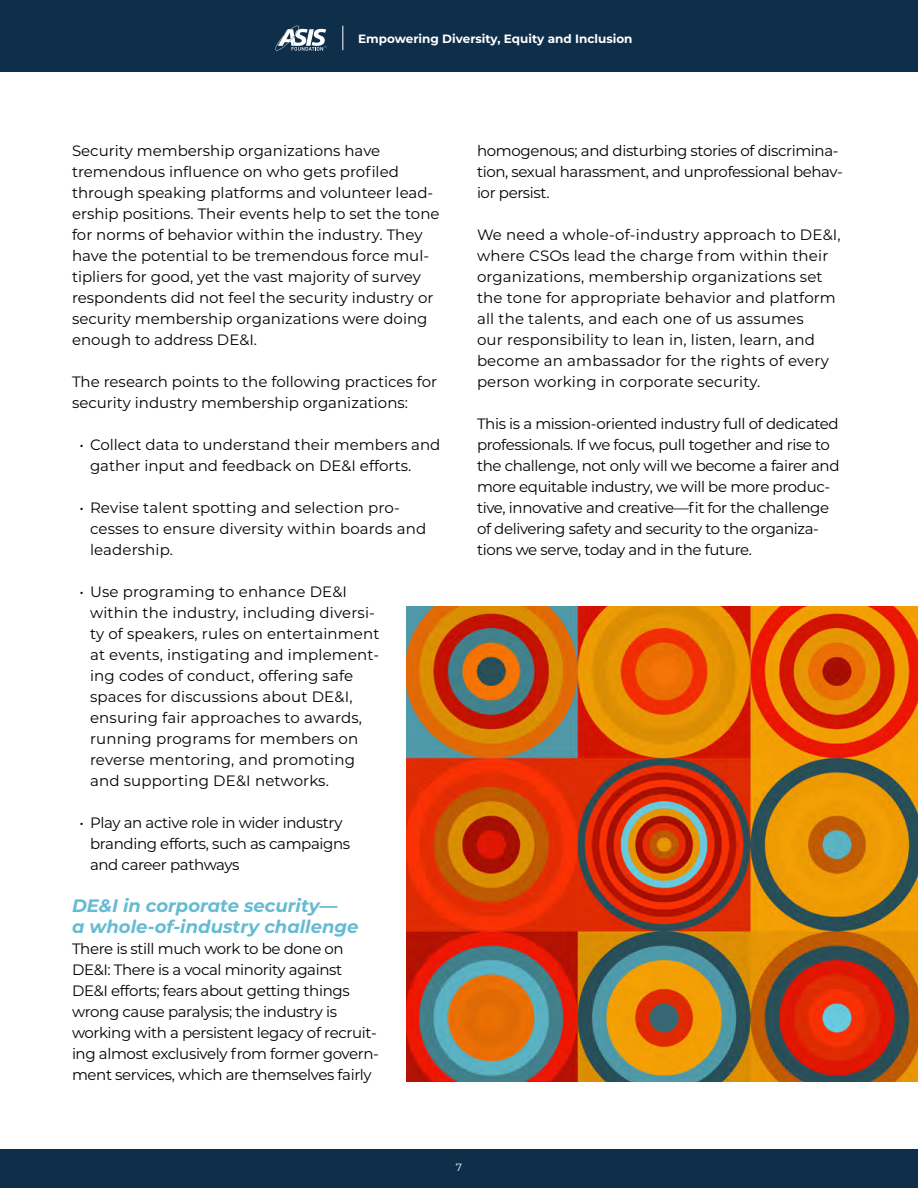
<style>
.page{position:relative;width:918px;height:1188px;background:#fff}
.page>*{position:absolute;margin:0;border:0;box-sizing:border-box;transform-origin:0 0}
.t1{font:italic 700 18px/21px "Montserrat";color:#65bbd2}
.t2{font:15px/21px "Montserrat";color:#000}
.t3{font:15px/21px "Montserrat";letter-spacing:-.025em;color:#000}
.t4{font:700 12px "Montserrat";color:#fff}
.t5{font:10.5px "Montserrat";color:#fff}
</style>
<div class="page">
<div style="left:0;top:1149px;width:918px;height:39px;background:#0f2e4a"></div>
<div style="left:0;top:0;width:918px;height:72px;background:#0f2e4a"></div>
<svg style="left:275px;top:26px;width:51px;height:25px"></svg>
<svg style="left:342px;top:26px;width:1px;height:24px"></svg>
<img style="left:407px;top:607px;width:511px;height:475px">
<p class="t4" style="left:358px;top:30px;width:276px">Empowering Diversity, Equity and Inclusion</p>
<p class="t2" style="left:72px;top:140px;width:369px">Security membership organizations have tremendous influence on who gets profiled through speaking platforms and volunteer lead&shy;ership positions. Their events help to set the tone for norms of behavior within the industry. They have the potential to be tremendous force mul&shy;tipliers for good, yet the vast majority of survey respondents did not feel the security industry or security membership organizations were doing enough to address DE&amp;I.</p>
<p class="t2" style="left:72px;top:371px;width:367px">The research points to the following practices for security industry membership organizations:</p>
<p class="t2" style="left:90px;top:434px;width:352px;text-indent:-10px">• Collect data to understand their members and gather input and feedback on DE&amp;I efforts.</p>
<p class="t2" style="left:90px;top:497px;width:338px;text-indent:-11px">• Revise talent spotting and selection pro&shy;cesses to ensure diversity within boards and leadership.</p>
<p class="t2" style="left:90px;top:581px;width:291px;text-indent:-10px">• Use programing to enhance DE&amp;I within the industry, including diversi&shy;ty of speakers, rules on entertainment at events, instigating and implement&shy;ing codes of conduct, offering safe spaces for discussions about DE&amp;I, ensuring fair approaches to awards, running programs for members on reverse mentoring, and promoting and supporting DE&amp;I networks.</p>
<p class="t3" style="left:90px;top:812px;width:262px;text-indent:-10px">• Play an active role in wider industry branding efforts, such as campaigns and career pathways</p>
<p class="t1" style="left:72px;top:894px;width:288px">DE&amp;I in corporate security—<br>a whole-of-industry challenge</p>
<p class="t3" style="left:72px;top:938px;width:308px">There is still much work to be done on DE&amp;I: There is a vocal minority against DE&amp;I efforts; fears about getting things wrong cause paralysis; the industry is working with a persistent legacy of recruit&shy;ing almost exclusively from former govern&shy;ment services, which are themselves fairly</p>
<p class="t3" style="left:477px;top:140px;width:367px">homogenous; and disturbing stories of discrimina&shy;tion, sexual harassment, and unprofessional behav&shy;ior persist.</p>
<p class="t2" style="left:477px;top:224px;width:365px">We need a whole-of-industry approach to DE&amp;I, where CSOs lead the charge from within their organizations, membership organizations set the tone for appropriate behavior and platform all the talents, and each one of us assumes<br>our responsibility to lean in, listen, learn, and become an ambassador for the rights of every person working in corporate security.</p>
<p class="t3" style="left:477px;top:413px;width:364px">This is a mission-oriented industry full of dedicated professionals. If we focus, pull together and rise to the challenge, not only will we become a fairer and more equitable industry, we will be more produc&shy;tive, innovative and creative—fit for the challenge of delivering safety and security to the organiza&shy;tions we serve, today and in the future.</p>
<p class="t5" style="left:456px;top:1161px;width:8px">7</p>
</div>
